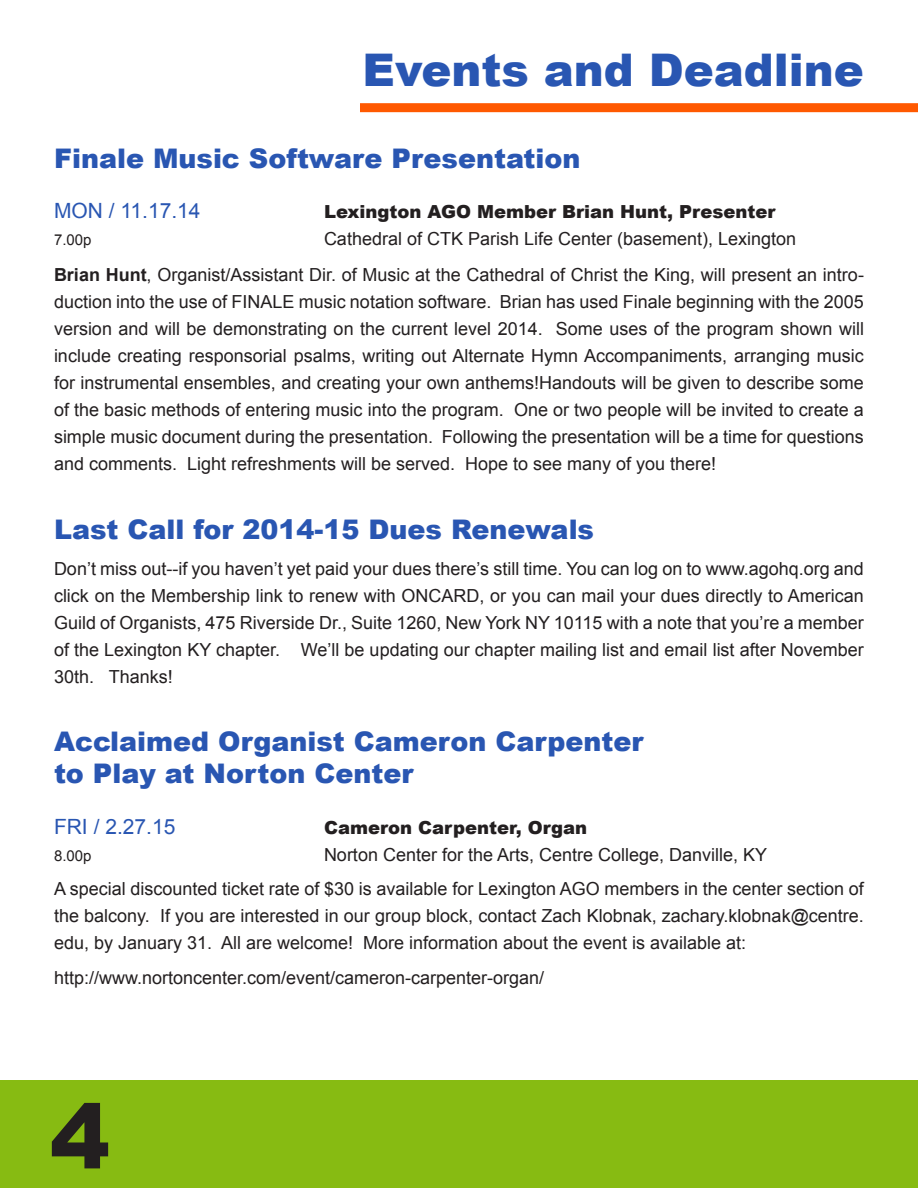
<style>
.page{position:relative;width:918px;height:1188px;background:#fff}
.page>*{position:absolute;margin:0;border:0;box-sizing:border-box;transform-origin:0 0}
.t1{font:900 90px "Arial";color:#231f20}
.t2{font:900 45px "Arial";color:#2956b2}
.t3{font:900 27px "Arial";color:#2956b2}
.t4{font:21px "Arial";color:#2956b2}
.t5{font:18px/27px "Arial";color:#231f20;text-align:justify}
.t6{font:900 18px "Arial";color:#231f20}
.t7{font:15px "Arial";color:#231f20}
.s1{font-weight:700}
</style>
<div class="page">
<div style="left:0;top:1080px;width:918px;height:108px;background:#87bb12"></div>
<div style="left:360px;top:103px;width:558px;height:9px;background:#ff5900"></div>
<p class="t2" style="left:363px;top:37px;width:503px">Events and Deadline</p>
<p class="t3" style="left:54px;top:139px;width:528px">Finale Music Software Presentation</p>
<p class="t4" style="left:54px;top:197px;width:148px">MON / 11.17.14</p>
<p class="t6" style="left:324px;top:199px;width:453px">Lexington AGO Member Brian Hunt, Presenter</p>
<p class="t7" style="left:54px;top:230px;width:39px">7.00p</p>
<p class="t5" style="left:324px;top:226px;width:474px">Cathedral of CTK Parish Life Center (basement), Lexington</p>
<p class="t5" style="left:54px;top:262px;width:811px"><span class="s1">Brian Hunt</span>, Organist/Assistant Dir. of Music at the Cathedral of Christ the King, will present an intro&shy;duction into the use of FINALE music notation software. Brian has used Finale beginning with the 2005 version and will be demonstrating on the current level 2014. Some uses of the program shown will include creating responsorial psalms, writing out Alternate Hymn Accompaniments, arranging music for instrumental ensembles, and creating your own anthems!Handouts will be given to describe some of the basic methods of entering music into the program. One or two people will be invited to create a simple music document during the presentation. Following the presentation will be a time for questions and comments. Light refreshments will be served. Hope to see many of you there!</p>
<p class="t3" style="left:54px;top:509px;width:542px">Last Call for 2014-15 Dues Renewals</p>
<p class="t5" style="left:54px;top:555px;width:811px">Don’t miss out--if you haven’t yet paid your dues there’s still time. You can log on to www.agohq.org and click on the Membership link to renew with ONCARD, or you can mail your dues directly to American Guild of Organists, 475 Riverside Dr., Suite 1260, New York NY 10115 with a note that you’re a member of the Lexington KY chapter. We’ll be updating our chapter mailing list and email list after November 30th. Thanks!</p>
<p class="t3" style="left:54px;top:722px;width:591px">Acclaimed Organist Cameron Carpenter</p>
<p class="t3" style="left:54px;top:754px;width:361px">to Play at Norton Center</p>
<p class="t4" style="left:54px;top:813px;width:123px">FRI / 2.27.15</p>
<p class="t6" style="left:324px;top:814px;width:265px">Cameron Carpenter, Organ</p>
<p class="t7" style="left:54px;top:846px;width:39px">8.00p</p>
<p class="t5" style="left:324px;top:841px;width:445px">Norton Center for the Arts, Centre College, Danville, KY</p>
<p class="t5" style="left:54px;top:876px;width:811px">A special discounted ticket rate of $30 is available for Lexington AGO members in the center section of the balcony. If you are interested in our group block, contact Zach Klobnak, zachary.klobnak@centre. edu, by January 31. All are welcome! More information about the event is available at:</p>
<p class="t5" style="left:54px;top:964px;width:492px">http://www.nortoncenter.com/event/cameron-carpenter-organ/</p>
<p class="t1" style="left:50px;top:1071px;width:62px">4</p>
</div>
